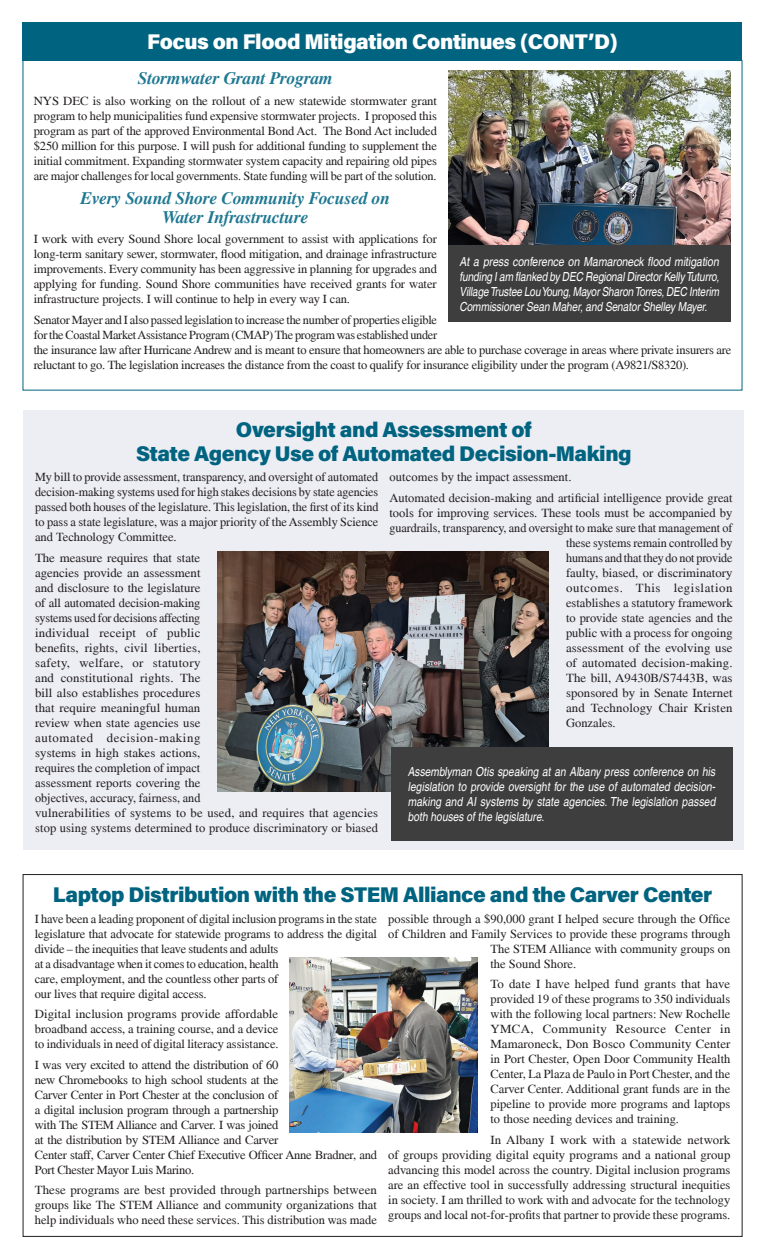
<style>
.page{position:relative;width:765px;height:1260px;background:#fff}
.page>*{position:absolute;margin:0;border:0;box-sizing:border-box;transform-origin:0 0}
.t1{font:900 21.25px/23.8px "Acumin Pro";letter-spacing:-.02em;color:#00637f;text-align:center}
.t2{font:900 21.25px "Acumin Pro";letter-spacing:-.02em;color:#fff}
.t3{font:italic 700 17.5px/18.8px "Times";letter-spacing:-.01em;color:#1f7892;text-align:center}
.t4{font:12.5px/15px "Times";letter-spacing:-.005em;color:#231f20;text-align:justify}
.t5{font:italic condensed 12.5px/15px "Helvetica";color:#fff;text-align:justify}
.t6{font:12.5px "Times";letter-spacing:.04em;color:#231f20}
</style>
<div class="page">
<div style="left:22px;top:22px;width:720px;height:39px;background:#00637f"></div>
<div style="left:24px;top:410px;width:720px;height:440px;background:#ededf4"></div>
<img style="left:290px;top:957px;width:188px;height:175px">
<img style="left:217px;top:551px;width:331px;height:241px">
<div style="left:391px;top:748px;width:341px;height:93px;background:#3e3e3f"></div>
<img style="left:448px;top:71px;width:282px;height:175px">
<div style="left:448px;top:246px;width:282px;height:76px;background:#3e3e3f"></div>
<h1 class="t2" style="left:147px;top:27px;width:472px">Focus on Flood Mitigation Continues (CONT’D)</h1>
<h2 class="t3" style="left:138px;top:70px;width:197px">Stormwater Grant Program</h2>
<p class="t4" style="left:34px;top:94px;width:405px">NYS DEC is also working on the rollout of a new statewide stormwater grant program to help municipalities fund expensive stormwater projects. I proposed this program as part of the approved Environmental Bond Act. The Bond Act included $250 million for this purpose. I will push for additional funding to supplement the initial commitment. Expanding stormwater system capacity and repairing old pipes are major challenges for local governments. State funding will be part of the solution.</p>
<h2 class="t3" style="left:81px;top:190px;width:311px">Every Sound Shore Community Focused on<br>Water Infrastructure</h2>
<p class="t4" style="left:34px;top:233px;width:405px">I work with every Sound Shore local government to assist with applications for long-term sanitary sewer, stormwater, flood mitigation, and drainage infrastructure improvements. Every community has been aggressive in planning for upgrades and applying for funding. Sound Shore communities have received grants for water infrastructure projects. I will continue to help in every way I can.</p>
<p class="t4" style="left:34px;top:313px;width:699px;text-align:left">Senator Mayer and I also passed legislation to increase the number of properties eligible<br>for the Coastal Market Assistance Program (CMAP) The program was established under<br>the insurance law after Hurricane Andrew and is meant to ensure that homeowners are able to purchase coverage in areas where private insurers are reluctant to go. The legislation increases the distance from the coast to qualify for insurance eligibility under the program (A9821/S8320).</p>
<p class="t5" style="left:459px;top:254px;width:261px">At a press conference on Mamaroneck flood mitigation funding I am flanked by DEC Regional Director Kelly Tuturro, Village Trustee Lou Young, Mayor Sharon Torres, DEC Interim Commissioner Sean Maher, and Senator Shelley Mayer.</p>
<h1 class="t1" style="left:136px;top:417px;width:497px">Oversight and Assessment of<br>State Agency Use of Automated Decision-Making</h1>
<p class="t4" style="left:35px;top:471px;width:345px">My bill to provide assessment, transparency, and oversight of automated decision-making systems used for high stakes decisions by state agencies passed both houses of the legislature. This legislation, the first of its kind to pass a state legislature, was a major priority of the Assembly Science and Technology Committee.</p>
<p class="t4" style="left:35px;top:551px;width:345px;text-align:left">The measure requires that state<br>agencies provide an assessment<br>and disclosure to the legislature<br>of all automated decision-making<br>systems used for decisions affecting<br>individual receipt of public<br>benefits, rights, civil liberties,<br>safety, welfare, or statutory<br>and constitutional rights. The<br>bill also establishes procedures<br>that require meaningful human<br>review when state agencies use<br>automated decision-making<br>systems in high stakes actions,<br>requires the completion of impact<br>assessment reports covering the<br>objectives, accuracy, fairness, and<br>vulnerabilities of systems to be used, and requires that agencies stop using systems determined to produce discriminatory or biased</p>
<p class="t4" style="left:389px;top:468px;width:345px;line-height:20.6px">outcomes by the impact assessment.<br>Automated decision-making and artificial intelligence provide great</p>
<p class="t4" style="left:389px;top:506px;width:345px">tools for improving services. These tools must be accompanied by</p>
<p class="t4" style="left:389px;top:521px;width:345px">guardrails, transparency, and oversight to make sure that management of</p>
<p class="t4" style="left:566px;top:536px;width:168px">these systems remain controlled by</p>
<p class="t4" style="left:566px;top:551px;width:168px">humans and that they do not provide</p>
<p class="t4" style="left:566px;top:566px;width:168px">faulty, biased, or discriminatory</p>
<p class="t6" style="left:566px;top:583px;width:168px">outcomes. This legislation</p>
<p class="t4" style="left:566px;top:596px;width:168px">establishes a statutory framework</p>
<p class="t4" style="left:566px;top:611px;width:168px">to provide state agencies and the</p>
<p class="t4" style="left:566px;top:626px;width:168px">public with a process for ongoing</p>
<p class="t4" style="left:566px;top:641px;width:168px">assessment of the evolving use</p>
<p class="t4" style="left:566px;top:656px;width:168px">of automated decision-making.</p>
<p class="t4" style="left:566px;top:671px;width:168px">The bill, A9430B/S7443B, was</p>
<p class="t4" style="left:566px;top:686px;width:168px">sponsored by in Senate Internet</p>
<p class="t4" style="left:566px;top:701px;width:168px">and Technology Chair Kristen</p>
<p class="t4" style="left:566px;top:716px;width:51px">Gonzales.</p>
<p class="t5" style="left:408px;top:764px;width:309px">Assemblyman Otis speaking at an Albany press conference on his legislation to provide oversight for the use of automated decision&shy;making and AI systems by state agencies. The legislation passed both houses of the legislature.</p>
<h1 class="t1" style="left:53px;top:882px;width:661px">Laptop Distribution with the STEM Alliance and the Carver Center</h1>
<p class="t4" style="left:35px;top:912px;width:344px;text-align:left">I have been a leading proponent of digital inclusion programs in the state legislature that advocate for statewide programs to address the digital divide – the inequities that leave students and adults<br>at a disadvantage when it comes to education, health<br>care, employment, and the countless other parts of<br>our lives that require digital access.</p>
<p class="t4" style="left:35px;top:1007px;width:245px">Digital inclusion programs provide affordable broadband access, a training course, and a device to individuals in need of digital literacy assistance.</p>
<p class="t4" style="left:35px;top:1058px;width:344px;text-align:left">I was very excited to attend the distribution of 60<br>new Chromebooks to high school students at the<br>Carver Center in Port Chester at the conclusion of<br>a digital inclusion program through a partnership<br>with The STEM Alliance and Carver. I was joined<br>at the distribution by STEM Alliance and Carver<br>Center staff, Carver Center Chief Executive Officer Anne Bradner, and Port Chester Mayor Luis Marino.</p>
<p class="t4" style="left:35px;top:1184px;width:344px">These programs are best provided through partnerships between groups like The STEM Alliance and community organizations that help individuals who need these services. This distribution was made</p>
<p class="t4" style="left:388px;top:912px;width:344px">possible through a $90,000 grant I helped secure through the Office</p>
<p class="t4" style="left:388px;top:927px;width:344px">of Children and Family Services to provide these programs through</p>
<p class="t4" style="left:490px;top:942px;width:241px">The STEM Alliance with community groups on</p>
<p class="t4" style="left:490px;top:957px;width:87px">the Sound Shore.</p>
<p class="t4" style="left:490px;top:977px;width:242px">To date I have helped fund grants that have provided 19 of these programs to 350 individuals with the following local partners: New Rochelle YMCA, Community Resource Center in Mamaroneck, Don Bosco Community Center in Port Chester, Open Door Community Health Center, La Plaza de Paulo in Port Chester, and the Carver Center. Additional grant funds are in the pipeline to provide more programs and laptops to those needing devices and training.</p>
<p class="t4" style="left:388px;top:1133px;width:344px;text-indent:102px">In Albany I work with a statewide network of groups providing digital equity programs and a national group advancing this model across the country. Digital inclusion programs are an effective tool in successfully addressing structural inequities in society. I am thrilled to work with and advocate for the technology groups and local not-for-profits that partner to provide these programs.</p>
</div>
